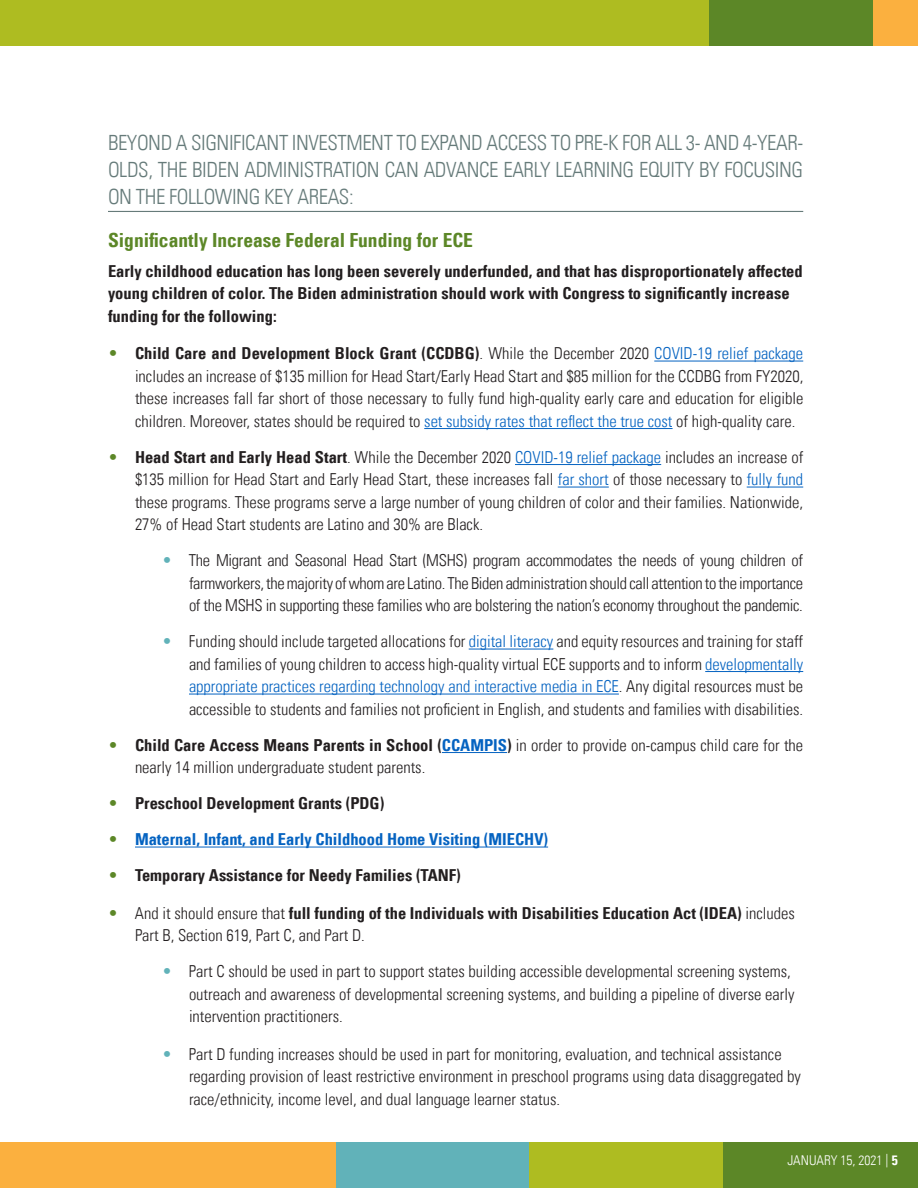
<style>
.page{position:relative;width:918px;height:1188px;background:#fff}
.page>*{position:absolute;margin:0;border:0;box-sizing:border-box;transform-origin:0 0}
.Grey{font:300 condensed 21px/27px "Univers LT";letter-spacing:-.02em;color:#667b7a;text-align:justify}
.HEAD{font:700 condensed 19.5px "Univers LT";color:#5c8727}
.List_Paragraph{font:300 condensed 16.5px/22.5px "Univers LT";color:#231f20;text-align:justify}
.List_Paragraph-2{font:700 condensed 16.5px/22.5px "Univers LT";color:#231f20}
.List_Paragraph-3{font:700 condensed 16.5px "Univers LT";color:#0563c1}
.t1{font:300 condensed 13.5px "Univers LT";color:#fff}
.s1{color:#5c8727}
.s2{font-weight:700}
.s3{color:#0563c1}
.s4{color:#61b2b9}
.s5{font-weight:700;color:#0563c1}
.s6{font-weight:300;color:#5c8727}
</style>
<div class="page">
<div style="left:873px;top:0;width:45px;height:45px;background:#fbb03f"></div>
<div style="left:336px;top:1143px;width:194px;height:45px;background:#61b2b9"></div>
<div style="left:530px;top:1143px;width:194px;height:45px;background:#aebc21"></div>
<div style="left:724px;top:1143px;width:194px;height:45px;background:#5c8727"></div>
<div style="left:706px;top:0;width:167px;height:45px;background:#5c8727"></div>
<div style="left:0;top:0;width:709px;height:45px;background:#aebc21"></div>
<div style="left:0;top:1143px;width:336px;height:45px;background:#fbb03f"></div>
<hr style="left:108px;top:211px;width:695px;height:1px;background:#667b7a">
<hr style="left:654px;top:361px;width:149px;height:1px;background:#0563c1">
<hr style="left:424px;top:428px;width:249px;height:1px;background:#0563c1">
<hr style="left:515px;top:464px;width:146px;height:1px;background:#0563c1">
<hr style="left:558px;top:487px;width:51px;height:1px;background:#0563c1">
<hr style="left:747px;top:487px;width:56px;height:1px;background:#0563c1">
<hr style="left:469px;top:649px;width:84px;height:1px;background:#0563c1">
<hr style="left:705px;top:671px;width:98px;height:1px;background:#0563c1">
<hr style="left:189px;top:694px;width:430px;height:1px;background:#0563c1">
<hr style="left:442px;top:752px;width:65px;height:1px;background:#0563c1">
<hr style="left:135px;top:847px;width:413px;height:1px;background:#0563c1">
<p class="Grey" style="left:108px;top:129px;width:697px">BEYOND A SIGNIFICANT INVESTMENT TO EXPAND ACCESS TO PRE-K FOR ALL 3- AND 4-YEAR-OLDS, THE BIDEN ADMINISTRATION CAN ADVANCE EARLY LEARNING EQUITY BY FOCUSING ON THE FOLLOWING KEY AREAS:</p>
<p class="HEAD" style="left:108px;top:228px;width:367px">Significantly Increase Federal Funding for ECE</p>
<p class="List_Paragraph-2" style="left:108px;top:260px;width:696px">Early childhood education has long been severely underfunded, and that has disproportionately affected young children of color. The Biden administration should work with Congress to significantly increase funding for the following:</p>
<p class="List_Paragraph" style="left:135px;top:342px;width:670px;text-indent:-27px"><span class="s1">•</span> <span class="s2">Child Care and Development Block Grant (CCDBG)</span>. While the December 2020 <span class="s3">COVID-19 relief package </span>includes an increase of $135 million for Head Start/Early Head Start and $85 million for the CCDBG from FY2020, these increases fall far short of those necessary to fully fund high-quality early care and education for eligible children. Moreover, states should be required to <span class="s3">set subsidy rates that reflect the true cost</span> of high-quality care.</p>
<p class="List_Paragraph" style="left:135px;top:446px;width:670px;text-indent:-27px"><span class="s1">•</span> <span class="s2">Head Start and Early Head Start</span>. While the December 2020 <span class="s3">COVID-19 relief package</span> includes an increase of $135 million for Head Start and Early Head Start, these increases fall <span class="s3">far short</span> of those necessary to <span class="s3">fully fund </span>these programs. These programs serve a large number of young children of color and their families. Nationwide, 27% of Head Start students are Latino and 30% are Black.</p>
<p class="List_Paragraph" style="left:189px;top:549px;width:616px;text-indent:-27px"><span class="s4">•</span> The Migrant and Seasonal Head Start (MSHS) program accommodates the needs of young children of farmworkers, the majority of whom are Latino. The Biden administration should call attention to the importance of the MSHS in supporting these families who are bolstering the nation’s economy throughout the pandemic.</p>
<p class="List_Paragraph" style="left:189px;top:630px;width:616px;text-indent:-27px"><span class="s4">•</span> Funding should include targeted allocations for <span class="s3">digital literacy</span> and equity resources and training for staff and families of young children to access high-quality virtual ECE supports and to inform <span class="s3">developmentally appropriate practices regarding technology and interactive media in ECE</span>. Any digital resources must be accessible to students and families not proficient in English, and students and families with disabilities.</p>
<p class="List_Paragraph" style="left:135px;top:734px;width:670px;text-indent:-27px"><span class="s1">•</span> <span class="s2">Child Care Access Means Parents in School (</span><span class="s5">CCAMPIS</span><span class="s2">)</span> in order to provide on-campus child care for the nearly 14 million undergraduate student parents.</p>
<p class="List_Paragraph-2" style="left:108px;top:792px;width:278px"><span class="s6">•</span> Preschool Development Grants (PDG)</p>
<p class="List_Paragraph-3" style="left:108px;top:829px;width:442px"><span class="s6">•</span> Maternal, Infant, and Early Childhood Home Visiting (MIECHV)</p>
<p class="List_Paragraph-2" style="left:108px;top:864px;width:354px"><span class="s6">•</span> Temporary Assistance for Needy Families (TANF)</p>
<p class="List_Paragraph" style="left:135px;top:902px;width:661px;text-indent:-27px"><span class="s1">•</span> And it should ensure that <span class="s2">full funding of the Individuals with Disabilities Education Act (IDEA)</span> includes<br>Part B, Section 619, Part C, and Part D.</p>
<p class="List_Paragraph" style="left:189px;top:960px;width:607px;text-align:left;text-indent:-27px"><span class="s4">•</span> Part C should be used in part to support states building accessible developmental screening systems, outreach and awareness of developmental screening systems, and building a pipeline of diverse early intervention practitioners.</p>
<p class="List_Paragraph" style="left:189px;top:1043px;width:613px;text-align:left;text-indent:-27px"><span class="s4">•</span> Part D funding increases should be used in part for monitoring, evaluation, and technical assistance regarding provision of least restrictive environment in preschool programs using data disaggregated by race/ethnicity, income level, and dual language learner status.</p>
<p class="t1" style="left:787px;top:1153px;width:112px">JANUARY 15, 2021 | <span class="s2">5</span></p>
</div>
